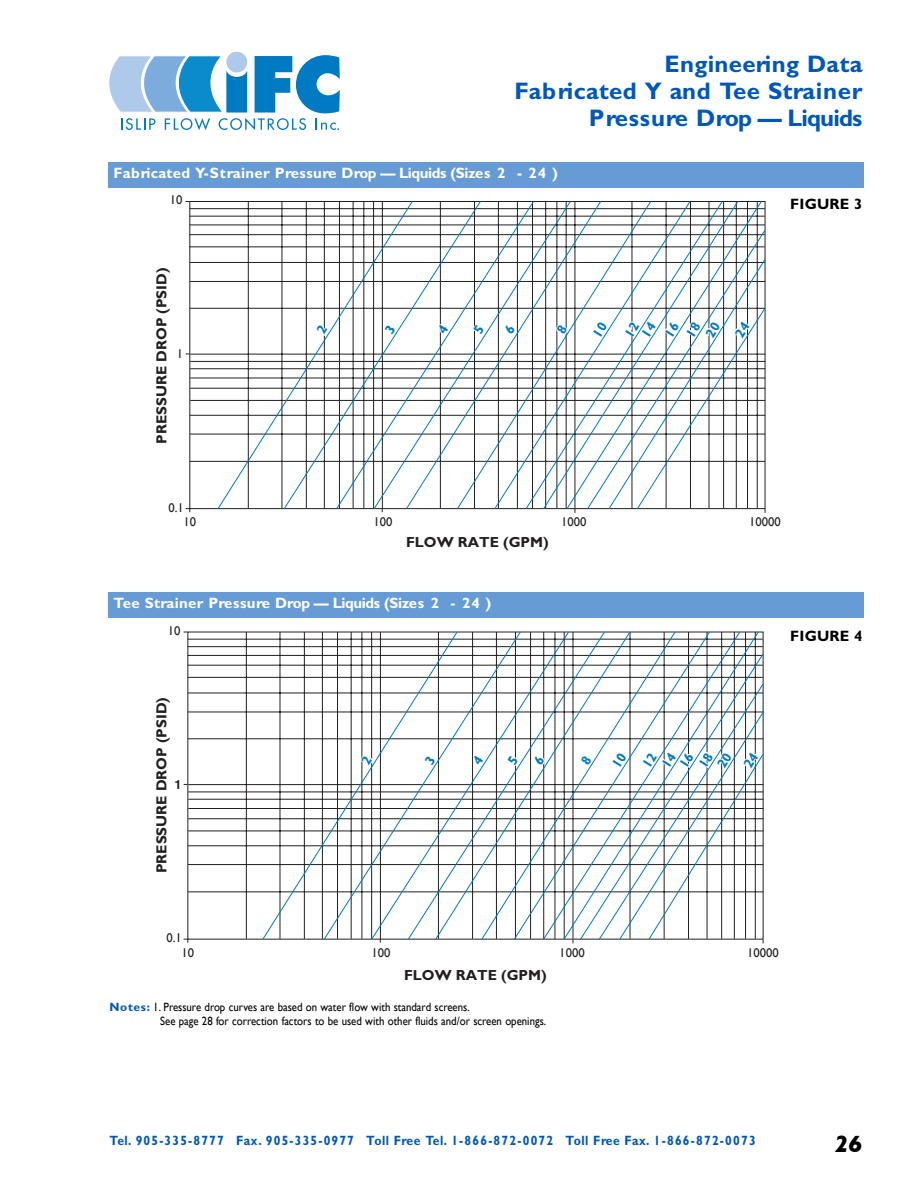
<style>
.page{position:relative;width:918px;height:1188px;background:#fff}
.page>*{position:absolute;margin:0;border:0;box-sizing:border-box;transform-origin:0 0}
.t1{font:700 24px/27px "Gill Sans";letter-spacing:.015em;color:#0057ba;text-align:right}
.t2{font:italic 700 24px "Gill Sans";color:#000}
.t3{font:700 15px "Gill Sans";letter-spacing:.015em;color:#fff}
.t4{font:700 15px "Gill Sans";letter-spacing:-.005em;color:#fff}
.t5{font:700 15px "Gill Sans";letter-spacing:.01em;color:#000}
.t6{font:700 14.7px "Gill Sans";color:#231f20}
.t7{font:700 13.65px/14.1px "Gill Sans";color:#0079c1}
.t8{font:700 13.5px "Gill Sans";letter-spacing:.095em;color:#0057ba;scale:.9 1}
.t9{font:12.6px "Gill Sans";color:#231f20}
.t10{font:700 12.6px "Helvetica";color:#231f20}
.t11{font:12px/14.2px "Gill Sans";color:#000;scale:.9 1}
.s1{font-weight:700;color:#0057ba}
</style>
<div class="page">
<div style="left:226px;top:52px;width:21px;height:20px;background:#aec9e9;border-radius:50%"></div>
<svg style="left:109px;top:54px;width:231px;height:76px"></svg>
<hr style="left:189px;top:208px;width:576px;height:1px;background:#231f20">
<hr style="left:189px;top:216px;width:576px;height:1px;background:#231f20">
<hr style="left:189px;top:225px;width:576px;height:1px;background:#231f20">
<hr style="left:189px;top:234px;width:576px;height:1px;background:#231f20">
<hr style="left:189px;top:247px;width:576px;height:1px;background:#231f20">
<hr style="left:190px;top:262px;width:575px;height:1px;background:#231f20">
<hr style="left:190px;top:281px;width:575px;height:1px;background:#231f20">
<hr style="left:190px;top:308px;width:575px;height:1px;background:#231f20">
<hr style="left:190px;top:354px;width:575px;height:1px;background:#231f20">
<hr style="left:190px;top:361px;width:575px;height:1px;background:#231f20">
<hr style="left:190px;top:368px;width:575px;height:1px;background:#231f20">
<hr style="left:190px;top:378px;width:575px;height:1px;background:#231f20">
<hr style="left:190px;top:388px;width:575px;height:1px;background:#231f20">
<hr style="left:190px;top:400px;width:575px;height:1px;background:#231f20">
<hr style="left:190px;top:415px;width:575px;height:1px;background:#231f20">
<hr style="left:190px;top:434px;width:575px;height:1px;background:#231f20">
<hr style="left:190px;top:461px;width:575px;height:1px;background:#231f20">
<svg style="left:186px;top:508px;width:5px;height:4px"></svg>
<svg style="left:217px;top:201px;width:549px;height:309px"></svg>
<hr style="left:246px;top:632px;width:1px;height:307px;background:#231f20">
<hr style="left:188px;top:639px;width:575px;height:1px;background:#231f20">
<hr style="left:188px;top:646px;width:575px;height:1px;background:#231f20">
<hr style="left:188px;top:655px;width:575px;height:1px;background:#231f20">
<hr style="left:188px;top:665px;width:575px;height:1px;background:#231f20">
<hr style="left:188px;top:677px;width:575px;height:1px;background:#231f20">
<hr style="left:188px;top:693px;width:575px;height:1px;background:#231f20">
<hr style="left:188px;top:712px;width:575px;height:1px;background:#231f20">
<hr style="left:188px;top:739px;width:575px;height:1px;background:#231f20">
<hr style="left:188px;top:784px;width:575px;height:1px;background:#231f20">
<hr style="left:188px;top:792px;width:575px;height:1px;background:#231f20">
<hr style="left:188px;top:799px;width:575px;height:1px;background:#231f20">
<hr style="left:188px;top:808px;width:575px;height:1px;background:#231f20">
<hr style="left:188px;top:818px;width:575px;height:1px;background:#231f20">
<hr style="left:188px;top:831px;width:575px;height:1px;background:#231f20">
<hr style="left:188px;top:846px;width:575px;height:1px;background:#231f20">
<hr style="left:188px;top:864px;width:575px;height:1px;background:#231f20">
<hr style="left:188px;top:892px;width:575px;height:1px;background:#231f20">
<svg style="left:262px;top:631px;width:502px;height:309px"></svg>
<div style="left:108px;top:162px;width:756px;height:25px;background:#669bd5"></div>
<div style="left:108px;top:592px;width:756px;height:26px;background:#669bd5"></div>
<svg style="left:316px;top:324px;width:11px;height:11px"></svg>
<svg style="left:384px;top:325px;width:12px;height:10px"></svg>
<svg style="left:437px;top:325px;width:11px;height:10px"></svg>
<svg style="left:473px;top:325px;width:11px;height:10px"></svg>
<svg style="left:504px;top:325px;width:12px;height:10px"></svg>
<svg style="left:556px;top:324px;width:11px;height:11px"></svg>
<svg style="left:593px;top:321px;width:14px;height:15px"></svg>
<svg style="left:705px;top:321px;width:16px;height:17px"></svg>
<svg style="left:734px;top:321px;width:16px;height:17px"></svg>
<svg style="left:361px;top:755px;width:11px;height:10px"></svg>
<svg style="left:424px;top:755px;width:12px;height:10px"></svg>
<svg style="left:472px;top:755px;width:11px;height:10px"></svg>
<svg style="left:507px;top:755px;width:11px;height:10px"></svg>
<svg style="left:534px;top:755px;width:11px;height:10px"></svg>
<svg style="left:580px;top:755px;width:12px;height:10px"></svg>
<svg style="left:613px;top:752px;width:14px;height:15px"></svg>
<svg style="left:680px;top:752px;width:14px;height:15px"></svg>
<svg style="left:700px;top:752px;width:32px;height:16px"></svg>
<svg style="left:743px;top:752px;width:15px;height:16px"></svg>
<h1 class="t1" style="left:514px;top:53px;width:350px">Engineering Data<br>Fabricated Y and Tee Strainer<br>Pressure Drop — Liquids</h1>
<p class="t3" style="left:114px;top:168px;width:446px">Fabricated Y-Strainer Pressure Drop — Liquids (Sizes 2 - 24 )</p>
<p class="t9" style="left:170px;top:195px;width:14px">10</p>
<p class="t6" style="left:156px;top:444px;width:178px;rotate:-90deg">PRESSURE DROP (PSID)</p>
<p class="t9" style="left:177px;top:349px;width:8px">1</p>
<p class="t7" style="left:628px;top:326px;width:17px;text-indent:-9px;rotate:-58deg">12<br>14</p>
<p class="t7" style="left:668px;top:322px;width:17px;line-height:18.1px;text-indent:-11px;rotate:-58deg">16<br>18</p>
<p class="t5" style="left:790px;top:198px;width:74px">FIGURE 3</p>
<p class="t9" style="left:168px;top:502px;width:17px">0.1</p>
<p class="t9" style="left:183px;top:517px;width:14px">10</p>
<p class="t9" style="left:373px;top:517px;width:21px">100</p>
<p class="t9" style="left:561px;top:517px;width:27px">1000</p>
<p class="t9" style="left:749px;top:517px;width:33px">10000</p>
<p class="t6" style="left:406px;top:536px;width:144px">FLOW RATE (GPM)</p>
<p class="t4" style="left:114px;top:598px;width:379px">Tee Strainer Pressure Drop — Liquids (Sizes 2 - 24 )</p>
<p class="t9" style="left:168px;top:625px;width:14px">10</p>
<p class="t5" style="left:790px;top:631px;width:74px">FIGURE 4</p>
<p class="t6" style="left:156px;top:873px;width:178px;rotate:-90deg">PRESSURE DROP (PSID)</p>
<p class="t10" style="left:175px;top:777px;width:9px">1</p>
<p class="t7" style="left:645px;top:754px;width:17px;line-height:16.5px;text-indent:-10px;rotate:-58deg">12<br>14</p>
<p class="t9" style="left:166px;top:933px;width:17px">0.1</p>
<p class="t9" style="left:182px;top:947px;width:14px">10</p>
<p class="t9" style="left:371px;top:947px;width:21px">100</p>
<p class="t9" style="left:559px;top:947px;width:27px">1000</p>
<p class="t9" style="left:747px;top:947px;width:33px">10000</p>
<p class="t6" style="left:404px;top:970px;width:144px">FLOW RATE (GPM)</p>
<p class="t11" style="left:160px;top:1000px;width:430px;text-indent:-51px"><span class="s1">Notes:</span> 1. Pressure drop curves are based on water flow with standard screens.<br>See page 28 for correction factors to be used with other fluids and/or screen openings.</p>
<p class="t8" style="left:110px;top:1135px;width:720px">Tel. 905-335-8777 Fax. 905-335-0977 Toll Free Tel. 1-866-872-0072 Toll Free Fax. 1-866-872-0073</p>
<h1 class="t2" style="left:835px;top:1130px;width:29px">26</h1>
</div>
